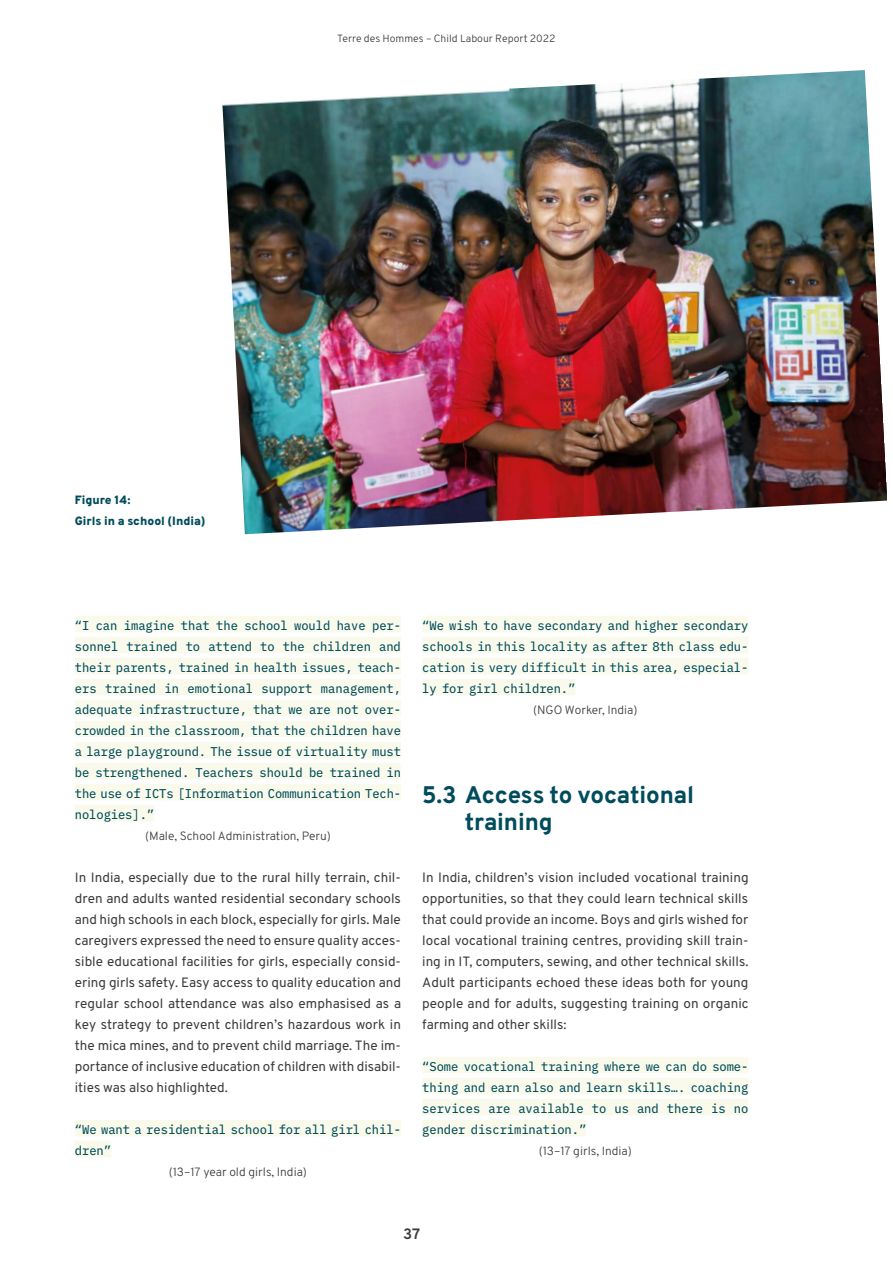
<style>
.page{position:relative;width:893px;height:1263px;background:#fff}
.page>*{position:absolute;margin:0;border:0;box-sizing:border-box;transform-origin:0 0}
.t1{font:800 24px/27px "Overpass";letter-spacing:-.005em;color:#004c5c}
.t2{font:700 15px "Overpass";color:#3b3b3a}
.Copy{font:13.5px/21px "Overpass";color:#3b3b3a;text-align:justify}
.Quote_9pt{font:12.75px/21px "IBM Plex Mono Text";letter-spacing:-.005em;color:#004c5c;text-align:justify;scale:.95 1}
.Author_of_Quote_9pt{font:300 12px "Overpass";color:#3b3b3a}
.Tabellentitel{font:800 12px/21px "Overpass";color:#004c5c}
.t3{font:300 10.5px "Overpass";color:#3b3b3a}
</style>
<div class="page">
<div style="left:75px;top:616px;width:326px;height:16px;background:#f9faeb"></div>
<div style="left:75px;top:637px;width:326px;height:16px;background:#f9faeb"></div>
<div style="left:75px;top:658px;width:326px;height:16px;background:#f9faeb"></div>
<div style="left:75px;top:679px;width:326px;height:16px;background:#f9faeb"></div>
<div style="left:75px;top:700px;width:326px;height:16px;background:#f9faeb"></div>
<div style="left:75px;top:721px;width:326px;height:16px;background:#f9faeb"></div>
<div style="left:75px;top:742px;width:326px;height:16px;background:#f9faeb"></div>
<div style="left:75px;top:763px;width:326px;height:16px;background:#f9faeb"></div>
<div style="left:75px;top:784px;width:326px;height:16px;background:#f9faeb"></div>
<div style="left:75px;top:805px;width:79px;height:16px;background:#f9faeb"></div>
<div style="left:75px;top:1120px;width:326px;height:16px;background:#f9faeb"></div>
<div style="left:75px;top:1141px;width:36px;height:16px;background:#f9faeb"></div>
<div style="left:422px;top:616px;width:326px;height:16px;background:#f9faeb"></div>
<div style="left:422px;top:637px;width:326px;height:16px;background:#f9faeb"></div>
<div style="left:422px;top:658px;width:326px;height:16px;background:#f9faeb"></div>
<div style="left:422px;top:679px;width:153px;height:16px;background:#f9faeb"></div>
<div style="left:422px;top:1057px;width:326px;height:16px;background:#f9faeb"></div>
<div style="left:422px;top:1078px;width:326px;height:16px;background:#f9faeb"></div>
<div style="left:422px;top:1099px;width:326px;height:16px;background:#f9faeb"></div>
<div style="left:422px;top:1120px;width:164px;height:16px;background:#f9faeb"></div>
<img style="left:222px;top:70px;width:665px;height:464px">
<p class="t3" style="left:337px;top:32px;width:220px">Terre des Hommes – Child Labour Report 2022</p>
<p class="Tabellentitel" style="left:75px;top:490px;width:132px">Figure 14:<br>Girls in a school (India)</p>
<p class="Quote_9pt" style="left:75px;top:614px;width:345px">“I can imagine that the school would have per&shy;sonnel trained to attend to the children and their parents, trained in health issues, teach&shy;ers trained in emotional support management, adequate infrastructure, that we are not over&shy;crowded in the classroom, that the children have a large playground. The issue of virtuality must be strengthened. Teachers should be trained in the use of ICTs [Information Communication Tech&shy;nologies].”</p>
<p class="Author_of_Quote_9pt" style="left:145px;top:829px;width:187px">(Male, School Administration, Peru)</p>
<p class="Copy" style="left:75px;top:867px;width:328px">In India, especially due to the rural hilly terrain, chil&shy;dren and adults wanted residential secondary schools and high schools in each block, especially for girls. Male caregivers expressed the need to ensure quality acces&shy;sible educational facilities for girls, especially consid&shy;ering girls safety. Easy access to quality education and regular school attendance was also emphasised as a key strategy to prevent children’s hazardous work in the mica mines, and to prevent child marriage. The im&shy;portance of inclusive education of children with disabil&shy;ities was also highlighted.</p>
<p class="Quote_9pt" style="left:75px;top:1118px;width:345px">“We want a residential school for all girl chil&shy;dren”</p>
<p class="Author_of_Quote_9pt" style="left:169px;top:1165px;width:140px">(13–17 year old girls, India)</p>
<p class="Quote_9pt" style="left:422px;top:614px;width:345px">“We wish to have secondary and higher secondary schools in this locality as after 8th class edu&shy;cation is very difficult in this area, especial&shy;ly for girl children.”</p>
<p class="Author_of_Quote_9pt" style="left:533px;top:703px;width:106px">(NGO Worker, India)</p>
<p class="t1" style="left:465px;top:781px;width:231px;text-indent:-43px">5.3 Access to vocational training</p>
<p class="Copy" style="left:422px;top:867px;width:328px">In India, children’s vision included vocational training opportunities, so that they could learn technical skills that could provide an income. Boys and girls wished for local vocational training centres, providing skill train&shy;ing in IT, computers, sewing, and other technical skills.<br>Adult participants echoed these ideas both for young people and for adults, suggesting training on organic farming and other skills:</p>
<p class="Quote_9pt" style="left:422px;top:1055px;width:345px">“Some vocational training where we can do some&shy;thing and earn also and learn skills…. coaching services are available to us and there is no gender discrimination.”</p>
<p class="Author_of_Quote_9pt" style="left:539px;top:1144px;width:95px">(13–17 girls, India)</p>
<p class="t2" style="left:403px;top:1224px;width:19px">37</p>
</div>
